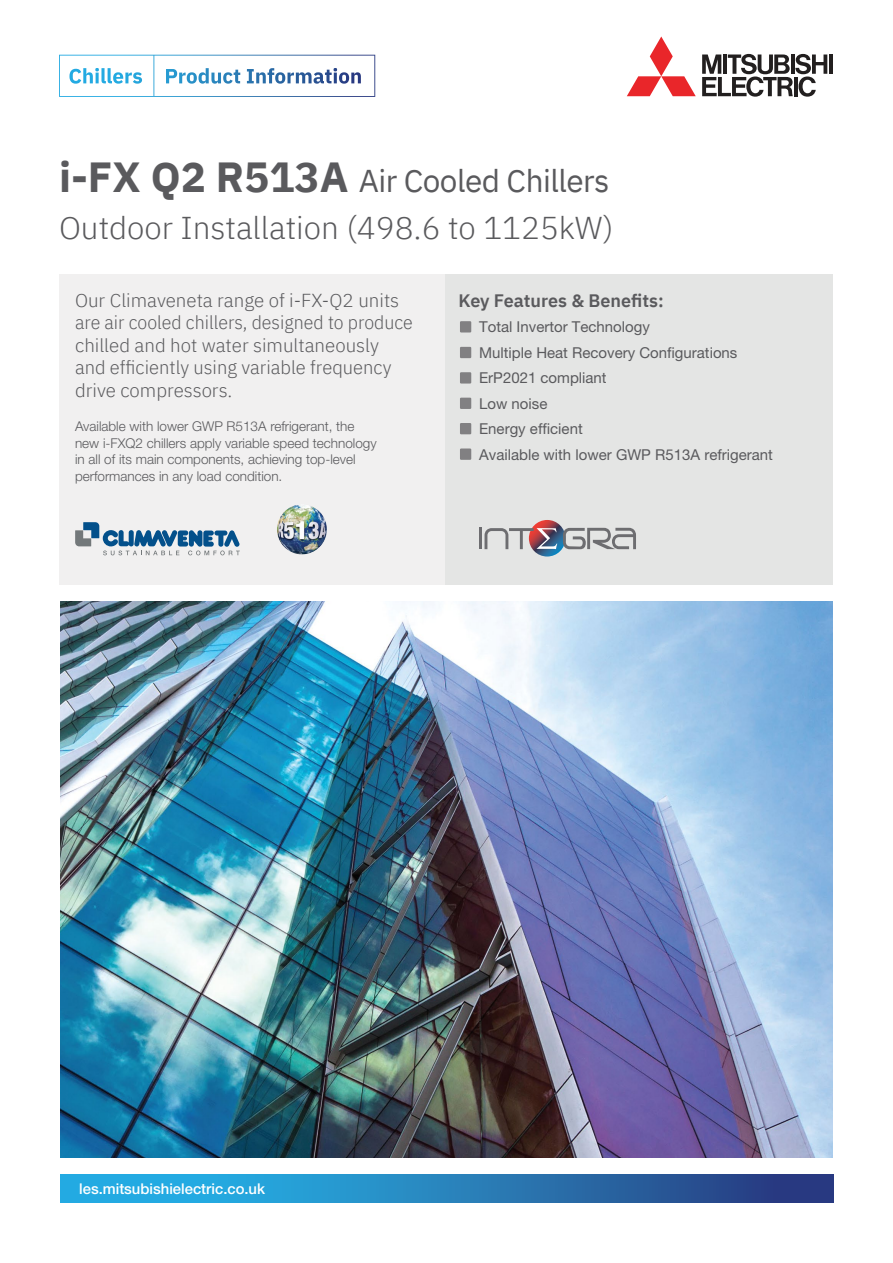
<style>
.page{position:relative;width:893px;height:1263px;background:#fff}
.page>*{position:absolute;margin:0;border:0;box-sizing:border-box;transform-origin:0 0}
.t1{font:300 31.5px/47.1px "IBM Plex Sans";color:#5a5a5d}
.t2{font:300 18.75px/22.5px "IBM Plex Sans";color:#5a5a5d}
.t3{font:600 18px "IBM Plex Sans";color:#5a5a5d}
.t4{font:15px/25.5px "Helvetica Neue LT Pro";color:#5a5a5d}
.t5{font:500 14.85px "Helvetica Neue LT Pro";color:#fff}
.t6{font:300 13.5px/16.5px "Helvetica Neue LT Pro";color:#5a5a5d}
.s1{font-weight:700;font-size:42px}
.s2{font-weight:400}
</style>
<div class="page">
<div style="left:59px;top:274px;width:387px;height:311px;background:#f1f0f0"></div>
<div style="left:445px;top:274px;width:388px;height:311px;background:#e4e5e4"></div>
<svg style="left:60px;top:1174px;width:773px;height:29px;background:#267db8"></svg>
<svg style="left:627px;top:37px;width:69px;height:59px"></svg>
<hr style="left:829px;top:55px;width:4px;height:19px;background:#221f1f">
<svg style="left:702px;top:54px;width:125px;height:43px"></svg>
<svg style="left:59px;top:55px;width:316px;height:42px"></svg>
<svg style="left:75px;top:522px;width:165px;height:33px"></svg>
<div style="left:460px;top:321px;width:11px;height:11px;background:#818082"></div>
<div style="left:460px;top:347px;width:11px;height:11px;background:#818082"></div>
<div style="left:460px;top:372px;width:11px;height:11px;background:#818082"></div>
<div style="left:460px;top:398px;width:11px;height:11px;background:#818082"></div>
<div style="left:460px;top:423px;width:11px;height:11px;background:#818082"></div>
<div style="left:460px;top:448px;width:11px;height:12px;background:#818082"></div>
<img style="left:277px;top:504px;width:50px;height:50px;border-radius:25px">
<img style="left:60px;top:601px;width:773px;height:556px">
<svg style="left:529px;top:520px;width:36px;height:36px"></svg>
<hr style="left:479px;top:528px;width:3px;height:21px;background:#6d6d70">
<svg style="left:484px;top:528px;width:73px;height:21px"></svg>
<svg style="left:563px;top:528px;width:73px;height:21px"></svg>
<h1 class="t1" style="left:59px;top:155px;width:556px"><span class="s1">i-FX Q2 R513A</span> <span class="s2">Air Cooled Chillers<br></span>Outdoor Installation (498.6 to 1125kW)</h1>
<h2 class="t2" style="left:75px;top:287px;width:339px">Our Climaveneta range of i-FX-Q2 units are air cooled chillers, designed to produce chilled and hot water simultaneously and efficiently using variable frequency drive compressors.</h2>
<p class="t6" style="left:75px;top:418px;width:303px">Available with lower GWP R513A refrigerant, the new i-FXQ2 chillers apply variable speed technology in all of its main components, achieving top-level performances in any load condition.</p>
<h3 class="t3" style="left:459px;top:286px;width:207px">Key Features &amp; Benefits:</h3>
<p class="t4" style="left:479px;top:314px;width:295px">Total Invertor Technology<br>Multiple Heat Recovery Configurations<br>ErP2021 compliant<br>Low noise<br>Energy efficient<br>Available with lower GWP R513A refrigerant</p>
<p class="t5" style="left:79px;top:1180px;width:187px">les.mitsubishielectric.co.uk</p>
</div>
